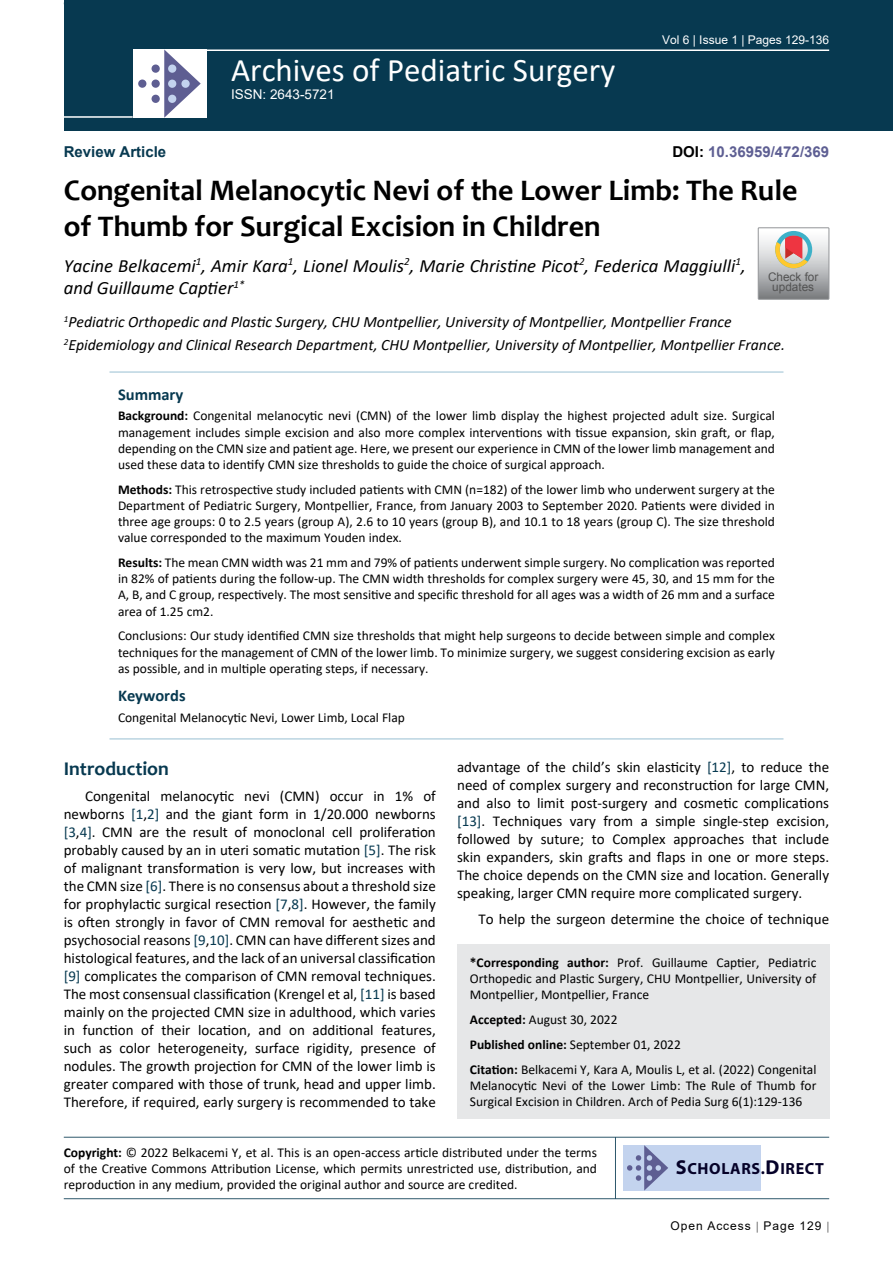
<style>
.page{position:relative;width:893px;height:1263px;background:#fff}
.page>*{position:absolute;margin:0;border:0;box-sizing:border-box;transform-origin:0 0}
.t1{font:33px "Calibri";color:#fff}
.t2{font:700 30px/36px "Candara";color:#000}
.t3{font:700 19.5px "Candara";color:#073950}
.t4{font:italic 18.75px/22.5px "Calibri";color:#000}
.t5{font:700 16.5px "Calibri";color:#073950}
.t6{font:700 16.2px "Myriad Pro";letter-spacing:.04em;color:#050128}
.t7{font:italic 15.75px/23.1px "Calibri";color:#000}
.t8{font:15px/18px "Calibri";color:#000;text-align:justify}
.t9{font:700 15px "Arial";color:#5e5f93}
.t10{font:700 15px "Arial";color:#073950}
.t11{font:13.5px/16.2px "Calibri";color:#000;text-align:justify}
.t12{font:13.5px "Arial";color:#fff}
.t13{font:12px "Arial";color:#fff}
.t14{font:12px "Arial";letter-spacing:.08em;color:#000}
.t15{font:11.85px/10.2px "Arial";color:#535353;text-align:center}
.s1{color:#000}
.s2{font-weight:700}
.s3{color:#073950}
.s4{font-size:20.25px}
</style>
<div class="page">
<div style="left:64px;top:0;width:829px;height:131px;background:#073950"></div>
<div style="left:457px;top:944px;width:372px;height:175px;background:#e6e7e8"></div>
<hr style="left:64px;top:1137px;width:765px;height:1px;background:#073950">
<hr style="left:64px;top:1198px;width:765px;height:1px;background:#073950">
<hr style="left:615px;top:1137px;width:1px;height:62px;background:#073950">
<hr style="left:204px;top:49px;width:625px;height:2px;background:#fff">
<hr style="left:64px;top:116px;width:69px;height:2px;background:#fff">
<div style="left:133px;top:49px;width:74px;height:69px;background:#fff"></div>
<svg style="left:164px;top:49px;width:37px;height:69px"></svg>
<div style="left:152px;top:65px;width:8px;height:8px;background:#5e5e92;border-radius:50%"></div>
<div style="left:138px;top:80px;width:8px;height:8px;background:#5e5e92;border-radius:50%"></div>
<div style="left:152px;top:80px;width:8px;height:8px;background:#5e5e92;border-radius:50%"></div>
<div style="left:168px;top:80px;width:8px;height:8px;background:#c3d3ee;border-radius:50%"></div>
<div style="left:181px;top:80px;width:9px;height:8px;background:#c3d3ee;border-radius:50%"></div>
<div style="left:168px;top:95px;width:8px;height:8px;background:#c3d3ee;border-radius:50%"></div>
<div style="left:168px;top:65px;width:8px;height:8px;background:#c3d3ee;border-radius:50%"></div>
<div style="left:152px;top:95px;width:8px;height:8px;background:#5e5e92;border-radius:50%"></div>
<div style="left:623px;top:1145px;width:138px;height:45px;background:#c3d3ee"></div>
<svg style="left:627px;top:1145px;width:41px;height:45px"></svg>
<hr style="left:109px;top:372px;width:674px;height:1px;background:#98c0d2">
<hr style="left:109px;top:738px;width:674px;height:1px;background:#98c0d2">
<div style="left:758px;top:227px;width:71px;height:73px;border:1px solid #939598"></div>
<svg style="left:758px;top:228px;width:71px;height:71px;background:#bdb6b3"></svg>
<h1 class="t1" style="left:231px;top:47px;width:386px">Archives of Pediatric Surgery</h1>
<p class="t12" style="left:231px;top:85px;width:105px">ISSN: 2643-5721</p>
<p class="t13" style="left:662px;top:31px;width:169px">Vol 6 | Issue 1 | Pages 129-136</p>
<p class="t9" style="left:672px;top:141px;width:158px"><span class="s1">DOI:</span> 10.36959/472/369</p>
<h2 class="t2" style="left:64px;top:172px;width:735px">Congenital Melanocytic Nevi of the Lower Limb: The Rule of Thumb for Surgical Excision in Children</h2>
<h3 class="t4" style="left:64px;top:253px;width:683px">Yacine Belkacemi<sup>1</sup>, Amir Kara<sup>1</sup>, Lionel Moulis<sup>2</sup>, Marie Christine Picot<sup>2</sup>, Federica Maggiulli<sup>1</sup>, and Guillaume Captier<sup>1*</sup></h3>
<p class="t7" style="left:64px;top:310px;width:723px"><sup>1</sup>Pediatric Orthopedic and Plastic Surgery, CHU Montpellier, University of Montpellier, Montpellier France<br><sup>2</sup>Epidemiology and Clinical Research Department, CHU Montpellier, University of Montpellier, Montpellier France.</p>
<p class="t10" style="left:64px;top:141px;width:104px">Review Article</p>
<p class="t15" style="left:768px;top:272px;width:52px">Check for updates</p>
<p class="t5" style="left:118px;top:383px;width:67px">Summary</p>
<p class="t11" style="left:118px;top:407px;width:658px"><span class="s2">Background:</span> Congenital melanocytic nevi (CMN) of the lower limb display the highest projected adult size. Surgical management includes simple excision and also more complex interventions with tissue expansion, skin graft, or flap, depending on the CMN size and patient age. Here, we present our experience in CMN of the lower limb management and used these data to identify CMN size thresholds to guide the choice of surgical approach.</p>
<p class="t11" style="left:118px;top:481px;width:658px"><span class="s2">Methods:</span> This retrospective study included patients with CMN (n=182) of the lower limb who underwent surgery at the Department of Pediatric Surgery, Montpellier, France, from January 2003 to September 2020. Patients were divided in three age groups: 0 to 2.5 years (group A), 2.6 to 10 years (group B), and 10.1 to 18 years (group C). The size threshold value corresponded to the maximum Youden index.</p>
<p class="t11" style="left:118px;top:554px;width:658px"><span class="s2">Results:</span> The mean CMN width was 21 mm and 79% of patients underwent simple surgery. No complication was reported in 82% of patients during the follow-up. The CMN width thresholds for complex surgery were 45, 30, and 15 mm for the A, B, and C group, respectively. The most sensitive and specific threshold for all ages was a width of 26 mm and a surface area of 1.25 cm2.</p>
<p class="t11" style="left:118px;top:627px;width:658px">Conclusions: Our study identified CMN size thresholds that might help surgeons to decide between simple and complex techniques for the management of CMN of the lower limb. To minimize surgery, we suggest considering excision as early as possible, and in multiple operating steps, if necessary.</p>
<p class="t5" style="left:118px;top:684px;width:69px">Keywords</p>
<p class="t11" style="left:118px;top:709px;width:288px">Congenital Melanocytic Nevi, Lower Limb, Local Flap</p>
<h3 class="t3" style="left:64px;top:756px;width:107px">Introduction</h3>
<p class="t8" style="left:64px;top:787px;width:374px;text-indent:21px">Congenital melanocytic nevi (CMN) occur in 1% of newborns <span class="s3">[1</span>,<span class="s3">2]</span> and the giant form in 1/20.000 newborns <span class="s3">[3</span>,<span class="s3">4]</span>. CMN are the result of monoclonal cell proliferation probably caused by an in uteri somatic mutation <span class="s3">[5]</span>. The risk of malignant transformation is very low, but increases with the CMN size <span class="s3">[6]</span>. There is no consensus about a threshold size for prophylactic surgical resection <span class="s3">[7</span>,<span class="s3">8]</span>. However, the family is often strongly in favor of CMN removal for aesthetic and psychosocial reasons <span class="s3">[9</span>,<span class="s3">10]</span>. CMN can have different sizes and histological features, and the lack of an universal classification <span class="s3">[9]</span> complicates the comparison of CMN removal techniques.<br>The most consensual classification (Krengel et al, <span class="s3">[11]</span> is based mainly on the projected CMN size in adulthood, which varies in function of their location, and on additional features, such as color heterogeneity, surface rigidity, presence of nodules. The growth projection for CMN of the lower limb is greater compared with those of trunk, head and upper limb.<br>Therefore, if required, early surgery is recommended to take</p>
<p class="t8" style="left:457px;top:757px;width:374px">advantage of the child’s skin elasticity <span class="s3">[12]</span>, to reduce the need of complex surgery and reconstruction for large CMN, and also to limit post-surgery and cosmetic complications <span class="s3">[13]</span>. Techniques vary from a simple single-step excision, followed by suture; to Complex approaches that include skin expanders, skin grafts and flaps in one or more steps.<br>The choice depends on the CMN size and location. Generally speaking, larger CMN require more complicated surgery.</p>
<p class="t8" style="left:478px;top:910px;width:352px">To help the surgeon determine the choice of technique</p>
<p class="t11" style="left:470px;top:954px;width:348px"><span class="s2">*Corresponding author:</span> Prof. Guillaume Captier, Pediatric Orthopedic and Plastic Surgery, CHU Montpellier, University of Montpellier, Montpellier, France</p>
<p class="t11" style="left:470px;top:1007px;width:348px;line-height:24.8px;text-align:left"><span class="s2">Accepted:</span> August 30, 2022<br><span class="s2">Published online:</span> September 01, 2022<br><span class="s2">Citation:</span> Belkacemi Y, Kara A, Moulis L, et al. (2022) Congenital</p>
<p class="t11" style="left:470px;top:1077px;width:348px">Melanocytic Nevi of the Lower Limb: The Rule of Thumb for<br>Surgical Excision in Children. Arch of Pedia Surg 6(1):129-136</p>
<p class="t11" style="left:64px;top:1144px;width:535px"><span class="s2">Copyright:</span> © 2022 Belkacemi Y, et al. This is an open-access article distributed under the terms of the Creative Commons Attribution License, which permits unrestricted use, distribution, and reproduction in any medium, provided the original author and source are credited.</p>
<p class="t6" style="left:676px;top:1158px;width:150px"><span class="s4">S</span>CHOLARS.<span class="s4">D</span>IRECT</p>
<p class="t14" style="left:670px;top:1217px;width:152px">Open Access Page 129</p>
</div>
